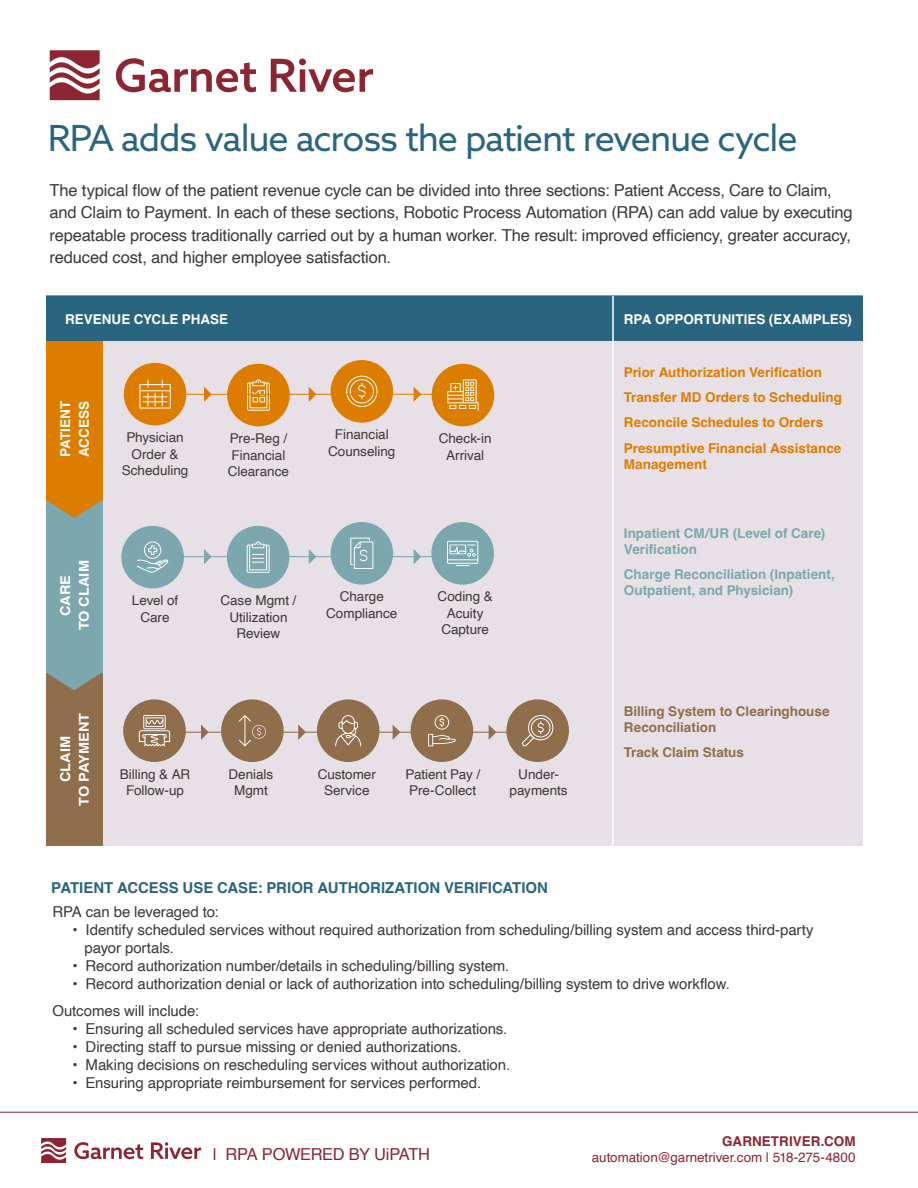
<style>
.page{position:relative;width:918px;height:1188px;background:#fff}
.page>*{position:absolute;margin:0;border:0;box-sizing:border-box;transform-origin:0 0}
.t1{font:36px "Azo Sans";letter-spacing:-.035em;color:#29657e}
.t2{font:16.5px/22.5px "Helvetica";letter-spacing:-.01em;color:#3e3835}
.t3{font:16.5px "Helvetica";letter-spacing:-.025em;color:#8d2431}
.t4{font:15px/18px "Helvetica";letter-spacing:-.005em;color:#3e3835}
.t5{font:700 15px "Helvetica";color:#29657e}
.t6{font:13.5px/16.5px "Helvetica";letter-spacing:-.005em;color:#3e3835;text-align:center}
.t7{font:700 13.5px/25.2px "Helvetica";color:#dc7d00}
.t8{font:700 13.5px/16.2px "Helvetica";color:#7ca7ae}
.t9{font:700 13.5px/16.2px "Helvetica";color:#8f6e4c}
.t10{font:700 13.5px/18.8px "Helvetica";color:#fff}
.t11{font:13.5px "Helvetica";color:#8d2431}
.t12{font:700 13.5px/18.8px "Helvetica";color:#fff;text-align:center;scale:1.07 1}
.t13{font:700 13.5px "Helvetica";letter-spacing:.005em;color:#8d2431}
</style>
<div class="page">
<div style="left:46px;top:296px;width:817px;height:550px;background:#e7e1e7"></div>
<hr style="left:177px;top:732px;width:347px;height:1px;background:#8f6e4c">
<svg style="left:200px;top:724px;width:10px;height:16px"></svg>
<svg style="left:297px;top:724px;width:10px;height:16px"></svg>
<svg style="left:391px;top:724px;width:10px;height:16px"></svg>
<svg style="left:487px;top:724px;width:10px;height:16px"></svg>
<div style="left:46px;top:673px;width:56px;height:173px;background:#8f6e4c"></div>
<div style="left:46px;top:501px;width:56px;height:172px;background:#7ca7ae"></div>
<svg style="left:47px;top:673px;width:54px;height:17px"></svg>
<div style="left:46px;top:341px;width:56px;height:160px;background:#dc7d00"></div>
<svg style="left:48px;top:501px;width:53px;height:17px"></svg>
<svg style="left:203px;top:387px;width:10px;height:15px"></svg>
<svg style="left:307px;top:387px;width:10px;height:15px"></svg>
<svg style="left:412px;top:387px;width:10px;height:15px"></svg>
<hr style="left:177px;top:556px;width:264px;height:1px;background:#7ca7ae">
<svg style="left:203px;top:549px;width:10px;height:15px"></svg>
<svg style="left:307px;top:549px;width:10px;height:15px"></svg>
<svg style="left:412px;top:549px;width:10px;height:15px"></svg>
<div style="left:124px;top:363px;width:62px;height:62px;background:#dc7d00;border-radius:50%"></div>
<svg style="left:139px;top:380px;width:32px;height:29px"></svg>
<div style="left:227px;top:364px;width:63px;height:62px;background:#dc7d00;border-radius:50%"></div>
<svg style="left:247px;top:379px;width:23px;height:32px"></svg>
<div style="left:331px;top:360px;width:62px;height:63px;background:#dc7d00;border-radius:50%"></div>
<svg style="left:346px;top:376px;width:32px;height:31px"></svg>
<div style="left:432px;top:364px;width:62px;height:62px;background:#dc7d00;border-radius:50%"></div>
<svg style="left:447px;top:379px;width:32px;height:32px"></svg>
<div style="left:227px;top:526px;width:62px;height:62px;background:#7ca7ae;border-radius:50%"></div>
<svg style="left:247px;top:541px;width:23px;height:32px"></svg>
<div style="left:331px;top:522px;width:62px;height:63px;background:#7ca7ae;border-radius:50%"></div>
<svg style="left:350px;top:538px;width:23px;height:31px"></svg>
<div style="left:431px;top:522px;width:63px;height:63px;background:#7ca7ae;border-radius:50%"></div>
<svg style="left:447px;top:541px;width:31px;height:25px"></svg>
<div style="left:121px;top:526px;width:63px;height:62px;background:#7ca7ae;border-radius:50%"></div>
<svg style="left:137px;top:541px;width:31px;height:32px"></svg>
<div style="left:123px;top:699px;width:63px;height:63px;background:#8f6e4c;border-radius:50%"></div>
<svg style="left:139px;top:715px;width:31px;height:31px"></svg>
<div style="left:221px;top:699px;width:63px;height:63px;background:#8f6e4c;border-radius:50%"></div>
<svg style="left:239px;top:715px;width:27px;height:31px"></svg>
<div style="left:317px;top:699px;width:62px;height:63px;background:#8f6e4c;border-radius:50%"></div>
<svg style="left:335px;top:715px;width:26px;height:31px"></svg>
<div style="left:411px;top:699px;width:62px;height:63px;background:#8f6e4c;border-radius:50%"></div>
<svg style="left:428px;top:715px;width:28px;height:31px"></svg>
<div style="left:506px;top:699px;width:63px;height:63px;background:#8f6e4c;border-radius:50%"></div>
<svg style="left:522px;top:715px;width:31px;height:31px"></svg>
<hr style="left:177px;top:394px;width:264px;height:1px;background:#dc7d00">
<svg style="left:50px;top:50px;width:50px;height:51px"></svg>
<svg style="left:116px;top:58px;width:140px;height:34px"></svg>
<svg style="left:271px;top:59px;width:102px;height:33px"></svg>
<div style="left:46px;top:296px;width:817px;height:45px;background:#29657e"></div>
<hr style="left:612px;top:296px;width:2px;height:550px;background:#fff">
<hr style="left:0;top:1112px;width:918px;height:1px;background:#8d2431">
<svg style="left:74px;top:1142px;width:69px;height:17px"></svg>
<svg style="left:151px;top:1142px;width:50px;height:17px"></svg>
<svg style="left:41px;top:1138px;width:25px;height:25px"></svg>
<h1 class="t1" style="left:48px;top:114px;width:751px">RPA adds value across the patient revenue cycle</h1>
<p class="t2" style="left:49px;top:179px;width:805px">The typical flow of the patient revenue cycle can be divided into three sections: Patient Access, Care to Claim, and Claim to Payment. In each of these sections, Robotic Process Automation (RPA) can add value by executing repeatable process traditionally carried out by a human worker. The result: improved efficiency, greater accuracy, reduced cost, and higher employee satisfaction.</p>
<p class="t10" style="left:65px;top:311px;width:164px">REVENUE CYCLE PHASE</p>
<p class="t10" style="left:624px;top:311px;width:230px">RPA OPPORTUNITIES (EXAMPLES)</p>
<p class="t10" style="left:57px;top:457px;width:58px;rotate:-90deg">PATIENT<br>ACCESS</p>
<p class="t6" style="left:122px;top:430px;width:68px">Physician<br>Order &amp;<br>Scheduling</p>
<p class="t6" style="left:228px;top:431px;width:63px;text-align:left">Pre-Reg /<br>Financial<br>Clearance</p>
<p class="t6" style="left:328px;top:427px;width:69px">Financial<br>Counseling</p>
<p class="t6" style="left:439px;top:431px;width:54px">Check-in<br>Arrival</p>
<p class="t12" style="left:57px;top:630px;width:67px;rotate:-90deg">CARE<br>TO CLAIM</p>
<p class="t12" style="left:57px;top:806px;width:88px;rotate:-90deg">CLAIM<br>TO PAYMENT</p>
<p class="t6" style="left:132px;top:593px;width:48px">Level of<br>Care</p>
<p class="t6" style="left:221px;top:593px;width:77px">Case Mgmt /<br>Utilization<br>Review</p>
<p class="t6" style="left:326px;top:589px;width:73px">Charge<br>Compliance</p>
<p class="t6" style="left:438px;top:589px;width:57px">Coding &amp;<br>Acuity<br>Capture</p>
<p class="t6" style="left:120px;top:766px;width:72px">Billing &amp; AR<br>Follow-up</p>
<p class="t6" style="left:229px;top:766px;width:46px">Denials<br>Mgmt</p>
<p class="t6" style="left:318px;top:766px;width:60px">Customer<br>Service</p>
<p class="t6" style="left:405px;top:766px;width:76px;text-align:left">Patient Pay /<br>Pre-Collect</p>
<p class="t6" style="left:510px;top:766px;width:60px">Under&shy;payments</p>
<p class="t5" style="left:51px;top:879px;width:498px">PATIENT ACCESS USE CASE: PRIOR AUTHORIZATION VERIFICATION</p>
<p class="t7" style="left:624px;top:361px;width:220px">Prior Authorization Verification Transfer MD Orders to Scheduling Reconcile Schedules to Orders Presumptive Financial Assistance</p>
<p class="t7" style="left:624px;top:453px;width:84px">Management</p>
<p class="t8" style="left:624px;top:526px;width:203px">Inpatient CM/UR (Level of Care)<br>Verification</p>
<p class="t8" style="left:624px;top:568px;width:213px">Charge Reconciliation (Inpatient,<br>Outpatient, and Physician)</p>
<p class="t9" style="left:624px;top:705px;width:207px">Billing System to Clearinghouse<br>Reconciliation</p>
<p class="t9" style="left:624px;top:746px;width:122px">Track Claim Status</p>
<p class="t4" style="left:52px;top:903px;width:168px">RPA can be leveraged to:</p>
<p class="t4" style="left:85px;top:921px;width:731px;text-indent:-12px">• Identify scheduled services without required authorization from scheduling/billing system and access third-party payor portals.</p>
<p class="t4" style="left:73px;top:957px;width:438px">• Record authorization number/details in scheduling/billing system.</p>
<p class="t4" style="left:52px;top:971px;width:679px;line-height:27px;text-indent:20px">• Record authorization denial or lack of authorization into scheduling/billing system to drive workflow.<br>Outcomes will include:</p>
<p class="t4" style="left:73px;top:1020px;width:436px">• Ensuring all scheduled services have appropriate authorizations.</p>
<p class="t4" style="left:73px;top:1038px;width:391px">• Directing staff to pursue missing or denied authorizations.</p>
<p class="t4" style="left:73px;top:1056px;width:439px">• Making decisions on rescheduling services without authorization.</p>
<p class="t4" style="left:73px;top:1074px;width:410px">• Ensuring appropriate reimbursement for services performed.</p>
<p class="t13" style="left:722px;top:1133px;width:135px">GARNETRIVER.COM</p>
<p class="t3" style="left:213px;top:1141px;width:219px">| RPA POWERED BY UiPATH</p>
<p class="t11" style="left:592px;top:1147px;width:265px">automation@garnetriver.com | 518-275-4800</p>
</div>
